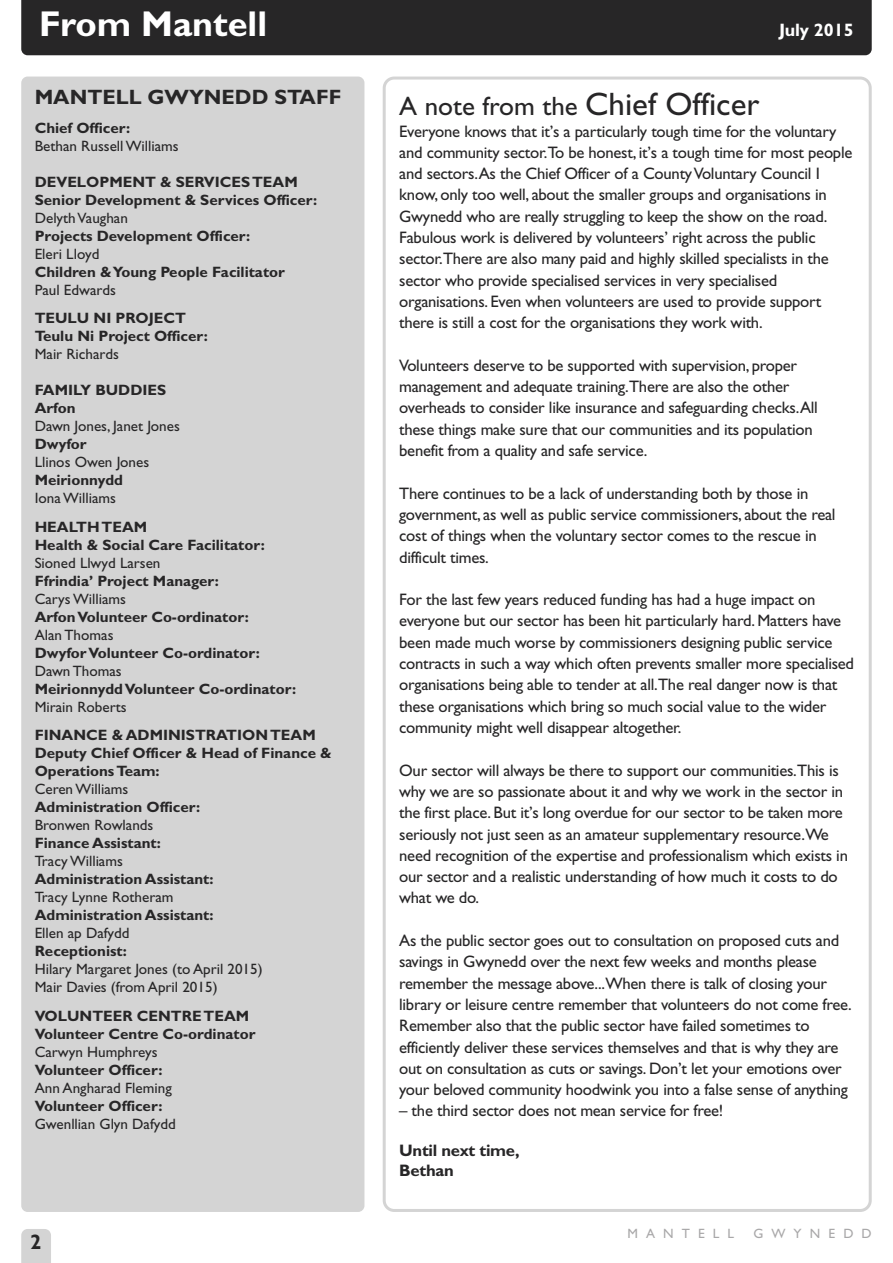
<style>
.page{position:relative;width:893px;height:1263px;background:#fff}
.page>*{position:absolute;margin:0;border:0;box-sizing:border-box;transform-origin:0 0}
.t1{font:700 36px "Gill Sans";color:#fff}
.t2{font:26.55px "Gill Sans";color:#272627}
.t3{font:700 condensed 21px "Gill Sans";color:#272627}
.t4{font:700 20.85px "Gill Sans";color:#272627}
.t5{font:700 18px "Gill Sans";color:#fff}
.t6{font:16.65px/21.3px "Gill Sans";letter-spacing:-.015em;color:#272627}
.t7{font:700 16.65px/20px "Gill Sans";letter-spacing:-.015em;color:#272627}
.t8{font:700 15px/18px "Gill Sans";color:#272627}
.t9{font:15px/18px "Gill Sans";color:#272627}
.t10{font:13.5px "Gill Sans";letter-spacing:.6em;color:#a9a8a9}
.s1{font-size:32.55px}
</style>
<div class="page">
<div style="left:21px;top:0;width:851px;height:55px;background:#272627"></div>
<svg style="left:21px;top:1229px;width:30px;height:34px"></svg>
<div style="left:21px;top:77px;width:343px;height:1135px;background:#d4d4d4;border-radius:6px"></div>
<svg style="left:383px;top:77px;width:489px;height:1135px"></svg>
<h1 class="t1" style="left:39px;top:10px;width:229px">From Mantell</h1>
<p class="t4" style="left:35px;top:89px;width:308px">MANTELL GWYNEDD STAFF</p>
<p class="t8" style="left:35px;top:120px;width:97px">Chief Officer:</p>
<p class="t9" style="left:35px;top:138px;width:146px">Bethan RussellWilliams</p>
<p class="t8" style="left:35px;top:174px;width:284px">DEVELOPMENT &amp; SERVICESTEAM<br>Senior Development &amp; Services Officer:</p>
<p class="t9" style="left:35px;top:210px;width:95px">DelythVaughan</p>
<p class="t8" style="left:35px;top:228px;width:217px">Projects Development Officer:</p>
<p class="t9" style="left:35px;top:246px;width:66px">Eleri Lloyd</p>
<p class="t8" style="left:35px;top:264px;width:252px">Children &amp;Young People Facilitator</p>
<p class="t9" style="left:35px;top:282px;width:83px">Paul Edwards</p>
<p class="t8" style="left:35px;top:310px;width:175px">TEULU NI PROJECT<br>Teulu Ni Project Officer:</p>
<p class="t9" style="left:35px;top:346px;width:86px">Mair Richards</p>
<p class="t8" style="left:35px;top:382px;width:133px">FAMILY BUDDIES<br>Arfon</p>
<p class="t9" style="left:35px;top:418px;width:147px">Dawn Jones, Janet Jones</p>
<p class="t8" style="left:35px;top:436px;width:53px">Dwyfor</p>
<p class="t9" style="left:35px;top:454px;width:116px">Llinos Owen Jones</p>
<p class="t8" style="left:35px;top:472px;width:90px">Meirionnydd</p>
<p class="t9" style="left:35px;top:490px;width:83px">IonaWilliams</p>
<p class="t8" style="left:35px;top:519px;width:232px">HEALTHTEAM<br>Health &amp; Social Care Facilitator:</p>
<p class="t9" style="left:35px;top:555px;width:127px">Sioned Llwyd Larsen</p>
<p class="t8" style="left:35px;top:573px;width:186px">Ffrindia’ Project Manager:</p>
<p class="t9" style="left:35px;top:591px;width:93px">CarysWilliams</p>
<p class="t8" style="left:35px;top:609px;width:216px">ArfonVolunteer Co-ordinator:</p>
<p class="t9" style="left:35px;top:627px;width:80px">Alan Thomas</p>
<p class="t8" style="left:35px;top:645px;width:227px">DwyforVolunteer Co-ordinator:</p>
<p class="t9" style="left:35px;top:663px;width:89px">Dawn Thomas</p>
<p class="t8" style="left:35px;top:681px;width:263px">MeirionnyddVolunteer Co-ordinator:</p>
<p class="t9" style="left:35px;top:699px;width:94px">Mirain Roberts</p>
<p class="t8" style="left:35px;top:727px;width:298px">FINANCE &amp; ADMINISTRATIONTEAM<br>Deputy Chief Officer &amp; Head of Finance &amp;<br>OperationsTeam:</p>
<p class="t9" style="left:35px;top:781px;width:95px">CerenWilliams</p>
<p class="t8" style="left:35px;top:799px;width:167px">Administration Officer:</p>
<p class="t9" style="left:35px;top:817px;width:120px">Bronwen Rowlands</p>
<p class="t8" style="left:35px;top:835px;width:128px">Finance Assistant:</p>
<p class="t9" style="left:35px;top:853px;width:90px">TracyWilliams</p>
<p class="t8" style="left:35px;top:871px;width:180px">Administration Assistant:</p>
<p class="t9" style="left:35px;top:889px;width:140px">Tracy Lynne Rotheram</p>
<p class="t8" style="left:35px;top:907px;width:180px">Administration Assistant:</p>
<p class="t9" style="left:35px;top:925px;width:96px">Ellen ap Dafydd</p>
<p class="t8" style="left:35px;top:943px;width:94px">Receptionist:</p>
<p class="t9" style="left:35px;top:961px;width:229px">Hilary Margaret Jones (to April 2015)<br>Mair Davies (from April 2015)</p>
<p class="t8" style="left:35px;top:1008px;width:222px">VOLUNTEER CENTRETEAM<br>Volunteer Centre Co-ordinator</p>
<p class="t9" style="left:35px;top:1044px;width:124px">Carwyn Humphreys</p>
<p class="t8" style="left:35px;top:1062px;width:129px">Volunteer Officer:</p>
<p class="t9" style="left:35px;top:1080px;width:139px">Ann Angharad Fleming</p>
<p class="t8" style="left:35px;top:1098px;width:129px">Volunteer Officer:</p>
<p class="t9" style="left:35px;top:1116px;width:142px">Gwenllian Glyn Dafydd</p>
<p class="t3" style="left:31px;top:1234px;width:12px">2</p>
<p class="t5" style="left:779px;top:23px;width:76px">July 2015</p>
<h2 class="t2" style="left:399px;top:96px;width:362px">A note from the <span class="s1">Chief Officer</span></h2>
<p class="t6" style="left:399px;top:122px;width:455px">Everyone knows that it’s a particularly tough time for the voluntary and community sector.To be honest, it’s a tough time for most people and sectors.As the Chief Officer of a CountyVoluntary Council I know, only too well, about the smaller groups and organisations in Gwynedd who are really struggling to keep the show on the road.<br>Fabulous work is delivered by volunteers’ right across the public sector.There are also many paid and highly skilled specialists in the sector who provide specialised services in very specialised organisations. Even when volunteers are used to provide support there is still a cost for the organisations they work with.</p>
<p class="t6" style="left:399px;top:356px;width:420px">Volunteers deserve to be supported with supervision, proper management and adequate training.There are also the other overheads to consider like insurance and safeguarding checks.All these things make sure that our communities and its population benefit from a quality and safe service.</p>
<p class="t6" style="left:399px;top:484px;width:438px">There continues to be a lack of understanding both by those in government, as well as public service commissioners, about the real cost of things when the voluntary sector comes to the rescue in difficult times.</p>
<p class="t6" style="left:399px;top:590px;width:456px">For the last few years reduced funding has had a huge impact on everyone but our sector has been hit particularly hard. Matters have been made much worse by commissioners designing public service contracts in such a way which often prevents smaller more specialised organisations being able to tender at all.The real danger now is that these organisations which bring so much social value to the wider community might well disappear altogether.</p>
<p class="t6" style="left:399px;top:761px;width:450px">Our sector will always be there to support our communities.This is why we are so passionate about it and why we work in the sector in the first place. But it’s long overdue for our sector to be taken more seriously not just seen as an amateur supplementary resource.We need recognition of the expertise and professionalism which exists in our sector and a realistic understanding of how much it costs to do what we do.</p>
<p class="t6" style="left:399px;top:931px;width:454px">As the public sector goes out to consultation on proposed cuts and savings in Gwynedd over the next few weeks and months please remember the message above...When there is talk of closing your library or leisure centre remember that volunteers do not come free.<br>Remember also that the public sector have failed sometimes to efficiently deliver these services themselves and that is why they are out on consultation as cuts or savings. Don’t let your emotions over your beloved community hoodwink you into a false sense of anything</p>
<p class="t6" style="left:399px;top:1102px;width:326px">– the third sector does not mean service for free!</p>
<p class="t7" style="left:399px;top:1142px;width:122px">Until next time,<br>Bethan</p>
<p class="t10" style="left:627px;top:1228px;width:108px">MANTELL</p>
<p class="t10" style="left:753px;top:1228px;width:120px">GWYNEDD</p>
</div>
